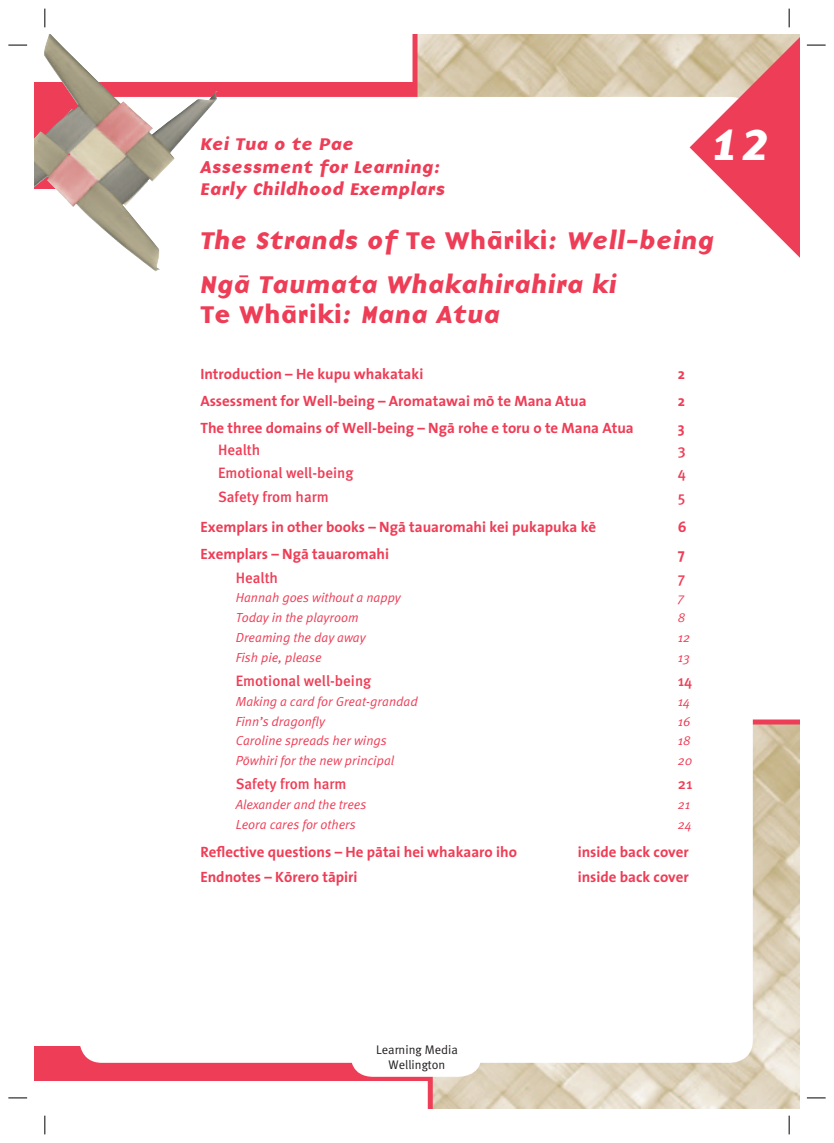
<style>
.page{position:relative;width:834px;height:1143px;background:#fff}
.page>*{position:absolute;margin:0;border:0;box-sizing:border-box;transform-origin:0 0}
.t1{font:italic 700 45px "B9 Macron";color:#fff}
.t2{font:italic 700 25px/44.1px "B9 Macron";color:#ee3d56}
.t3{font:25px "Base Nine B";color:#ee3d56}
.t4{font:italic 700 17.5px/22.5px "B9 Macron";color:#ee3d56}
.t5{font:15px "The Sans NZ Bold";color:#ee3d56}
.t6{font:15px "Meta Medium NZ";color:#ee3d56}
.t7{font:italic 13.12px "Meta Normal NZ";color:#ee3d56}
.t8{font:12.5px/15px "Meta Normal NZ";color:#231f20;text-align:center}
.s1{font-family:"Base Nine B";font-weight:400;font-style:normal}
.s2{font-family:"B9 Macron";font-weight:700;font-style:italic}
</style>
<div class="page">
<div style="left:34px;top:82px;width:766px;height:106px;background:#ee3d56"></div>
<svg style="left:412px;top:34px;width:277px;height:63px;background:#d5c4a8"></svg>
<div style="left:34px;top:1046px;width:766px;height:34px;background:#ee3d56"></div>
<svg style="left:428px;top:719px;width:372px;height:389px;background:#ddcfb8"></svg>
<div style="left:79px;top:97px;width:674px;height:965px;background:#fff;border-radius:22px"></div>
<svg style="left:689px;top:34px;width:111px;height:224px"></svg>
<svg style="left:351px;top:1062px;width:130px;height:14px;background:#fcf5f5"></svg>
<img style="left:34px;top:34px;width:184px;height:238px">
<svg style="left:492px;top:231px;width:9px;height:2px"></svg>
<svg style="left:239px;top:275px;width:9px;height:2px"></svg>
<svg style="left:8px;top:44px;width:19px;height:2px"></svg>
<svg style="left:807px;top:44px;width:18px;height:2px"></svg>
<svg style="left:8px;top:1097px;width:19px;height:1px"></svg>
<svg style="left:807px;top:1097px;width:18px;height:1px"></svg>
<svg style="left:44px;top:9px;width:2px;height:18px"></svg>
<svg style="left:44px;top:1115px;width:2px;height:19px"></svg>
<svg style="left:788px;top:9px;width:2px;height:18px"></svg>
<svg style="left:788px;top:1115px;width:2px;height:19px"></svg>
<h1 class="t1" style="left:711px;top:125px;width:62px">12</h1>
<p class="t4" style="left:200px;top:134px;width:247px">Kei Tua o te Pae<br>Assessment for Learning:<br>Early Childhood Exemplars</p>
<h2 class="t2" style="left:200px;top:219px;width:515px">The Strands of <span class="s1">Te Whariki</span>: Well-being<br>Nga Taumata Whakahirahira ki</h2>
<h2 class="t3" style="left:200px;top:303px;width:302px">Te Whariki<span class="s2">: Mana Atua</span></h2>
<p class="t5" style="left:200px;top:368px;width:224px">Introduction – He kupu whakataki</p>
<p class="t5" style="left:678px;top:368px;width:9px">2</p>
<p class="t5" style="left:200px;top:395px;width:388px">Assessment for Well-being – Aromatawai mò te Mana Atua</p>
<p class="t5" style="left:678px;top:395px;width:9px">2</p>
<p class="t5" style="left:200px;top:422px;width:435px">The three domains of Well-being – Ngà rohe e toru o te Mana Atua</p>
<p class="t5" style="left:678px;top:422px;width:8px">3</p>
<p class="t6" style="left:218px;top:444px;width:44px">Health</p>
<p class="t6" style="left:678px;top:444px;width:9px">3</p>
<p class="t6" style="left:218px;top:467px;width:137px">Emotional well-being</p>
<p class="t6" style="left:678px;top:467px;width:10px">4</p>
<p class="t6" style="left:218px;top:491px;width:112px">Safety from harm</p>
<p class="t6" style="left:678px;top:491px;width:9px">5</p>
<p class="t5" style="left:200px;top:521px;width:397px">Exemplars in other books – Ngà tauaromahi kei pukapuka kè</p>
<p class="t5" style="left:678px;top:521px;width:10px">6</p>
<p class="t5" style="left:200px;top:548px;width:190px">Exemplars – Ngà tauaromahi</p>
<p class="t5" style="left:678px;top:548px;width:8px">7</p>
<p class="t6" style="left:236px;top:571px;width:44px">Health</p>
<p class="t6" style="left:678px;top:571px;width:9px">7</p>
<p class="t7" style="left:236px;top:593px;width:167px">Hannah goes without a nappy</p>
<p class="t7" style="left:678px;top:593px;width:8px">7</p>
<p class="t7" style="left:236px;top:613px;width:124px">Today in the playroom</p>
<p class="t7" style="left:678px;top:613px;width:9px">8</p>
<p class="t7" style="left:236px;top:633px;width:131px">Dreaming the day away</p>
<p class="t7" style="left:678px;top:633px;width:14px">12</p>
<p class="t7" style="left:236px;top:652px;width:87px">Fish pie, please</p>
<p class="t7" style="left:678px;top:652px;width:14px">13</p>
<p class="t6" style="left:236px;top:674px;width:137px">Emotional well-being</p>
<p class="t6" style="left:678px;top:674px;width:16px">14</p>
<p class="t7" style="left:236px;top:696px;width:183px">Making a card for Great-grandad</p>
<p class="t7" style="left:678px;top:696px;width:14px">14</p>
<p class="t7" style="left:236px;top:716px;width:91px">Finn’s dragonfly</p>
<p class="t7" style="left:678px;top:716px;width:14px">16</p>
<p class="t7" style="left:236px;top:736px;width:153px">Caroline spreads her wings</p>
<p class="t7" style="left:678px;top:736px;width:15px">18</p>
<p class="t7" style="left:236px;top:756px;width:160px">Pòwhiri for the new principal</p>
<p class="t7" style="left:678px;top:756px;width:16px">20</p>
<p class="t6" style="left:236px;top:778px;width:112px">Safety from harm</p>
<p class="t6" style="left:678px;top:778px;width:16px">21</p>
<p class="t7" style="left:236px;top:799px;width:132px">Alexander and the trees</p>
<p class="t7" style="left:678px;top:799px;width:14px">21</p>
<p class="t7" style="left:236px;top:819px;width:122px">Leora cares for others</p>
<p class="t7" style="left:678px;top:819px;width:16px">24</p>
<p class="t5" style="left:200px;top:846px;width:318px">Reflective questions – He pàtai hei whakaaro iho</p>
<p class="t5" style="left:578px;top:846px;width:113px">inside back cover</p>
<p class="t5" style="left:200px;top:871px;width:159px">Endnotes – Kòrero tàpiri</p>
<p class="t5" style="left:578px;top:871px;width:113px">inside back cover</p>
<p class="t8" style="left:376px;top:1043px;width:83px">Learning Media<br>Wellington</p>
</div>
